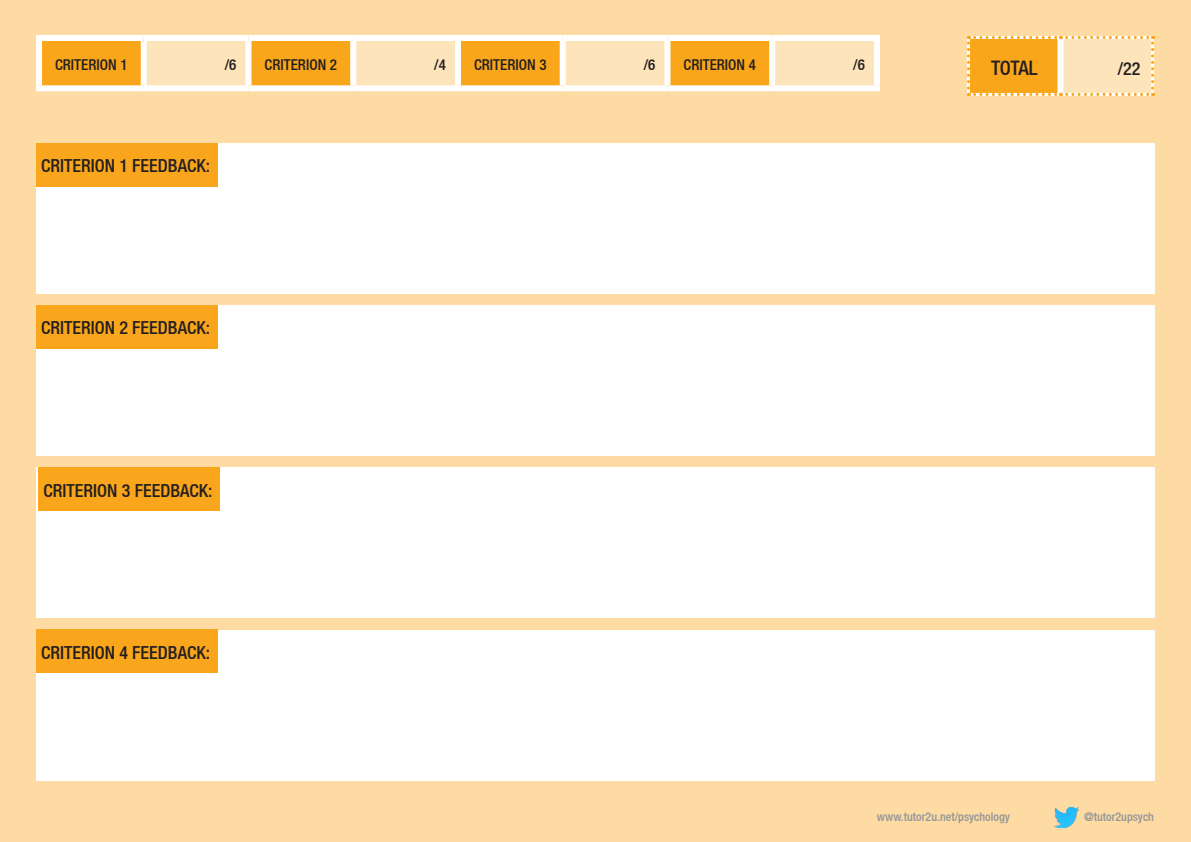
<style>
.page{position:relative;width:1191px;height:842px;background:#fddba3}
.page>*{position:absolute;margin:0;border:0;box-sizing:border-box;transform-origin:0 0}
.t1{font:500 condensed 20px "Helvetica Neue";letter-spacing:-.03em;color:#231f20}
.t2{font:500 condensed 18px "Helvetica Neue";color:#231f20}
.t3{font:500 condensed 15px "Helvetica Neue";color:#231f20}
.t4{font:500 condensed 12px "Helvetica Neue";color:#939598}
</style>
<div class="page">
<svg style="left:42px;top:41px;width:832px;height:44px;background:#fbc56a"></svg>
<div style="left:36px;top:35px;width:108px;height:6px;background:#fff"></div>
<div style="left:36px;top:41px;width:6px;height:44px;background:#fff"></div>
<div style="left:144px;top:35px;width:104px;height:6px;background:#fff"></div>
<div style="left:141px;top:41px;width:6px;height:44px;background:#fff"></div>
<div style="left:248px;top:35px;width:105px;height:6px;background:#fff"></div>
<div style="left:245px;top:41px;width:6px;height:44px;background:#fff"></div>
<div style="left:353px;top:35px;width:105px;height:6px;background:#fff"></div>
<div style="left:350px;top:41px;width:6px;height:44px;background:#fff"></div>
<div style="left:458px;top:35px;width:105px;height:6px;background:#fff"></div>
<div style="left:455px;top:41px;width:6px;height:44px;background:#fff"></div>
<div style="left:563px;top:35px;width:104px;height:6px;background:#fff"></div>
<div style="left:560px;top:41px;width:6px;height:44px;background:#fff"></div>
<div style="left:667px;top:35px;width:105px;height:6px;background:#fff"></div>
<div style="left:664px;top:41px;width:6px;height:44px;background:#fff"></div>
<div style="left:772px;top:35px;width:108px;height:6px;background:#fff"></div>
<div style="left:769px;top:41px;width:6px;height:44px;background:#fff"></div>
<div style="left:874px;top:41px;width:6px;height:44px;background:#fff"></div>
<div style="left:36px;top:85px;width:108px;height:6px;background:#fff"></div>
<div style="left:144px;top:85px;width:104px;height:6px;background:#fff"></div>
<div style="left:248px;top:85px;width:105px;height:6px;background:#fff"></div>
<div style="left:353px;top:85px;width:105px;height:6px;background:#fff"></div>
<div style="left:458px;top:85px;width:105px;height:6px;background:#fff"></div>
<div style="left:563px;top:85px;width:104px;height:6px;background:#fff"></div>
<div style="left:667px;top:85px;width:105px;height:6px;background:#fff"></div>
<div style="left:772px;top:85px;width:108px;height:6px;background:#fff"></div>
<img style="left:1054px;top:806px;width:25px;height:23px">
<svg style="left:967px;top:36px;width:187px;height:60px;background:#fbc976"></svg>
<div style="left:36px;top:143px;width:1119px;height:150px;background:#fff"></div>
<div style="left:36px;top:305px;width:1119px;height:151px;background:#fff"></div>
<div style="left:36px;top:468px;width:1119px;height:150px;background:#fff"></div>
<div style="left:36px;top:630px;width:1119px;height:150px;background:#fff"></div>
<div style="left:36px;top:143px;width:182px;height:43px;background:#f9a61c"></div>
<div style="left:36px;top:305px;width:182px;height:43px;background:#f9a61c"></div>
<div style="left:38px;top:468px;width:182px;height:43px;background:#f9a61c"></div>
<div style="left:36px;top:630px;width:182px;height:43px;background:#f9a61c"></div>
<p class="t3" style="left:55px;top:56px;width:74px">CRITERION 1</p>
<p class="t3" style="left:225px;top:56px;width:13px">/6</p>
<p class="t3" style="left:265px;top:56px;width:74px">CRITERION 2</p>
<p class="t3" style="left:434px;top:56px;width:13px">/4</p>
<p class="t3" style="left:474px;top:56px;width:74px">CRITERION 3</p>
<p class="t3" style="left:644px;top:56px;width:13px">/6</p>
<p class="t3" style="left:683px;top:56px;width:74px">CRITERION 4</p>
<p class="t3" style="left:853px;top:56px;width:13px">/6</p>
<p class="t2" style="left:41px;top:155px;width:170px">CRITERION 1 FEEDBACK:</p>
<p class="t2" style="left:41px;top:317px;width:170px">CRITERION 2 FEEDBACK:</p>
<p class="t2" style="left:44px;top:479px;width:170px">CRITERION 3 FEEDBACK:</p>
<p class="t2" style="left:41px;top:642px;width:170px">CRITERION 4 FEEDBACK:</p>
<p class="t1" style="left:991px;top:56px;width:48px">TOTAL</p>
<p class="t2" style="left:1117px;top:57px;width:24px">/22</p>
<p class="t4" style="left:877px;top:810px;width:134px">www.tutor2u.net/psychology</p>
<p class="t4" style="left:1084px;top:810px;width:71px">@tutor2upsych</p>
</div>
